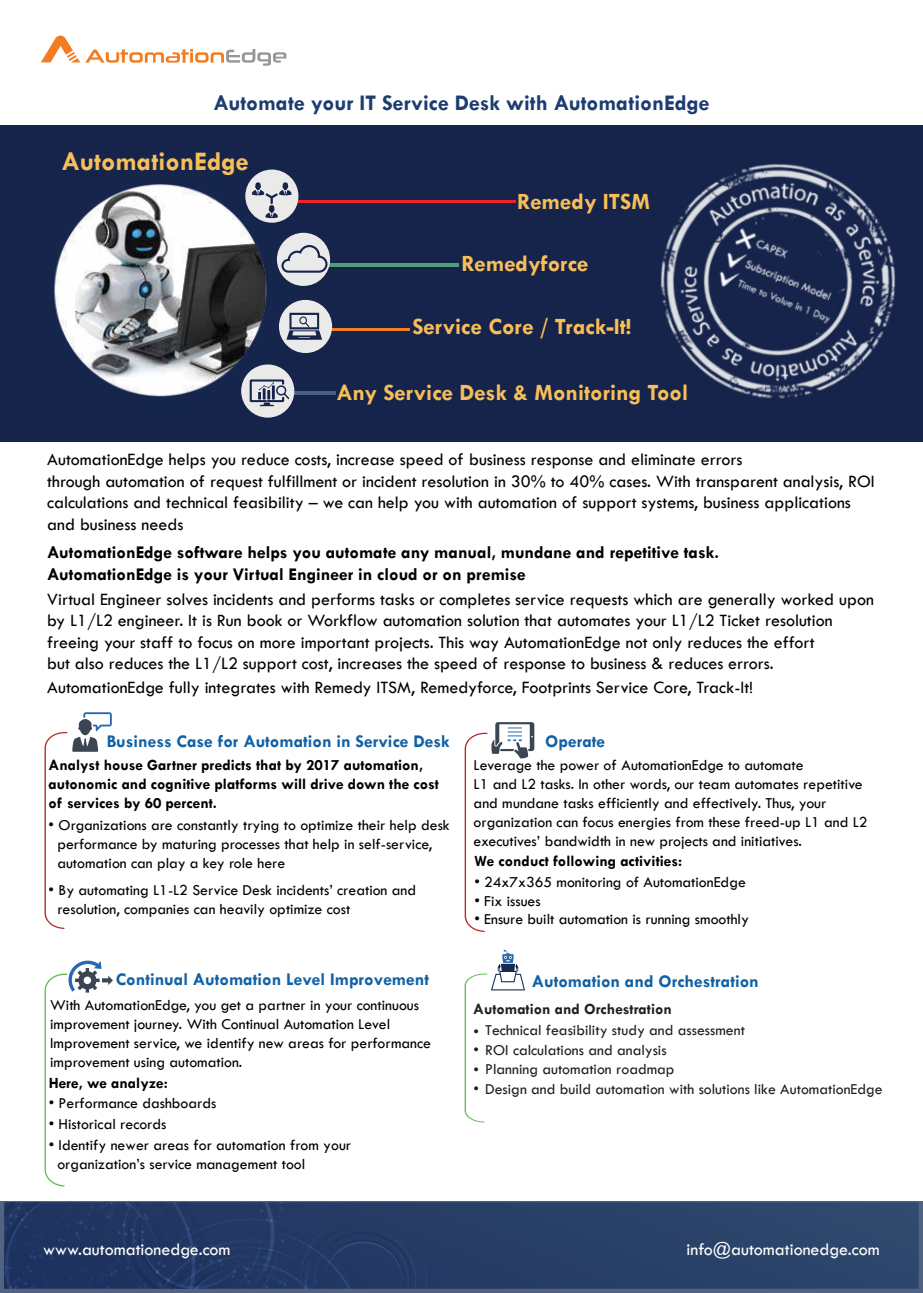
<style>
.page{position:relative;width:923px;height:1293px;background:#fff}
.page>*{position:absolute;margin:0;border:0;box-sizing:border-box;transform-origin:0 0}
.t1{font:700 27px "Tw Cen";color:#f8be58}
.t2{font:700 23.55px "Tw Cen";color:#f8be58}
.t3{font:700 22.5px "Tw Cen";color:#1d3d70}
.t4{font:18px/21.6px "Tw Cen";color:#000}
.t5{font:700 18px/21.6px "Tw Cen";color:#000}
.t6{font:700 18px "Tw Cen";color:#1061a5}
.t7{font:18px "Tw Cen";color:#fff}
.t8{font:15.75px/18.9px "Tw Cen";color:#000}
.t9{font:700 15.75px/18.9px "Tw Cen";color:#000}
.t10{font:15.75px "Tw Cen";color:#231f20}
.t11{font:700 15.75px "Tw Cen";color:#231f20}
</style>
<div class="page">
<div style="left:0;top:125px;width:923px;height:317px;background:#16244b"></div>
<svg style="left:464px;top:949px;width:61px;height:173px"></svg>
<svg style="left:45px;top:960px;width:68px;height:226px"></svg>
<hr style="left:158px;top:200px;width:358px;height:2px;background:#eb2428">
<hr style="left:158px;top:263px;width:301px;height:4px;background:#51a075">
<hr style="left:158px;top:328px;width:252px;height:2px;background:#f38120">
<hr style="left:158px;top:391px;width:178px;height:3px;background:#475f88">
<div style="left:245px;top:170px;width:53px;height:53px;background:#eaeaea;border-radius:50%"></div>
<div style="left:277px;top:233px;width:53px;height:53px;background:#eaeaea;border-radius:50%"></div>
<div style="left:279px;top:300px;width:53px;height:53px;background:#eaeaea;border-radius:50%"></div>
<div style="left:241px;top:364px;width:53px;height:54px;background:#eaeaea;border-radius:50%"></div>
<svg style="left:285px;top:245px;width:42px;height:28px"></svg>
<img style="left:54px;top:180px;width:231px;height:221px">
<svg style="left:252px;top:182px;width:39px;height:36px"></svg>
<svg style="left:286px;top:313px;width:36px;height:27px"></svg>
<svg style="left:250px;top:379px;width:39px;height:27px"></svg>
<img style="left:660px;top:163px;width:236px;height:236px">
<svg style="left:0;top:1201px;width:923px;height:92px;background:#293f68"></svg>
<svg style="left:41px;top:36px;width:245px;height:30px"></svg>
<svg style="left:45px;top:712px;width:67px;height:217px"></svg>
<svg style="left:465px;top:722px;width:69px;height:210px"></svg>
<h3 class="t3" style="left:213px;top:89px;width:498px">Automate your IT Service Desk with AutomationEdge</h3>
<h1 class="t1" style="left:62px;top:146px;width:189px">AutomationEdge</h1>
<h2 class="t2" style="left:517px;top:187px;width:134px">Remedy ITSM</h2>
<h2 class="t2" style="left:461px;top:249px;width:129px">Remedyforce</h2>
<h2 class="t2" style="left:412px;top:313px;width:220px">Service Core / Track-It!</h2>
<h2 class="t2" style="left:336px;top:378px;width:353px">Any Service Desk &amp; Monitoring Tool</h2>
<p class="t4" style="left:47px;top:448px;width:829px">AutomationEdge helps you reduce costs, increase speed of business response and eliminate errors<br>through automation of request fulfillment or incident resolution in 30% to 40% cases. With transparent analysis, ROI calculations and technical feasibility – we can help you with automation of support systems, business applications and business needs</p>
<p class="t5" style="left:47px;top:541px;width:673px">AutomationEdge software helps you automate any manual, mundane and repetitive task.<br>AutomationEdge is your Virtual Engineer in cloud or on premise</p>
<p class="t4" style="left:47px;top:588px;width:828px">Virtual Engineer solves incidents and performs tasks or completes service requests which are generally worked upon by L1/L2 engineer. It is Run book or Workflow automation solution that automates your L1/L2 Ticket resolution freeing your staff to focus on more important projects. This way AutomationEdge not only reduces the effort<br>but also reduces the L1/L2 support cost, increases the speed of response to business &amp; reduces errors.</p>
<p class="t4" style="left:47px;top:677px;width:707px">AutomationEdge fully integrates with Remedy ITSM, Remedyforce, Footprints Service Core, Track-It!</p>
<p class="t6" style="left:107px;top:730px;width:344px">Business Case for Automation in Service Desk</p>
<p class="t9" style="left:49px;top:755px;width:392px">Analyst house Gartner predicts that by 2017 automation, autonomic and cognitive platforms will drive down the cost of services by 60 percent.</p>
<p class="t8" style="left:57px;top:815px;width:394px;text-indent:-9px">• Organizations are constantly trying to optimize their help desk performance by maturing processes that help in self-service, automation can play a key role here</p>
<p class="t8" style="left:57px;top:880px;width:360px;text-indent:-9px">• By automating L1-L2 Service Desk incidents’ creation and resolution, companies can heavily optimize cost</p>
<p class="t6" style="left:116px;top:969px;width:315px">Continual Automation Level Improvement</p>
<p class="t8" style="left:50px;top:996px;width:382px">With AutomationEdge, you get a partner in your continuous improvement journey. With Continual Automation Level Improvement service, we identify new areas for performance improvement using automation.</p>
<p class="t9" style="left:49px;top:1073px;width:121px">Here, we analyze:</p>
<p class="t8" style="left:49px;top:1093px;width:169px">• Performance dashboards</p>
<p class="t8" style="left:49px;top:1114px;width:119px">• Historical records</p>
<p class="t8" style="left:57px;top:1135px;width:295px;text-indent:-9px">• Identify newer areas for automation from your organization’s service management tool</p>
<p class="t6" style="left:545px;top:730px;width:61px">Operate</p>
<p class="t8" style="left:473px;top:755px;width:395px">Leverage the power of AutomationEdge to automate<br>L1 and L2 tasks. In other words, our team automates repetitive and mundane tasks efficiently and effectively. Thus, your organization can focus energies from these freed-up L1 and L2 executives’ bandwidth in new projects and initiatives.</p>
<p class="t9" style="left:474px;top:850px;width:209px">We conduct following activities:</p>
<p class="t8" style="left:474px;top:872px;width:273px">• 24x7x365 monitoring of AutomationEdge</p>
<p class="t8" style="left:474px;top:891px;width:68px">• Fix issues</p>
<p class="t8" style="left:474px;top:909px;width:276px">• Ensure built automation is running smoothly</p>
<p class="t6" style="left:532px;top:970px;width:228px">Automation and Orchestration</p>
<p class="t11" style="left:473px;top:999px;width:200px">Automation and Orchestration</p>
<p class="t10" style="left:473px;top:1020px;width:273px">• Technical feasibility study and assessment</p>
<p class="t10" style="left:473px;top:1040px;width:195px">• ROI calculations and analysis</p>
<p class="t10" style="left:473px;top:1059px;width:203px">• Planning automation roadmap</p>
<p class="t10" style="left:473px;top:1079px;width:411px">• Design and build automation with solutions like AutomationEdge</p>
<p class="t7" style="left:43px;top:1238px;width:189px">www.automationedge.com</p>
<p class="t7" style="left:686px;top:1238px;width:195px">info@automationedge.com</p>
</div>
